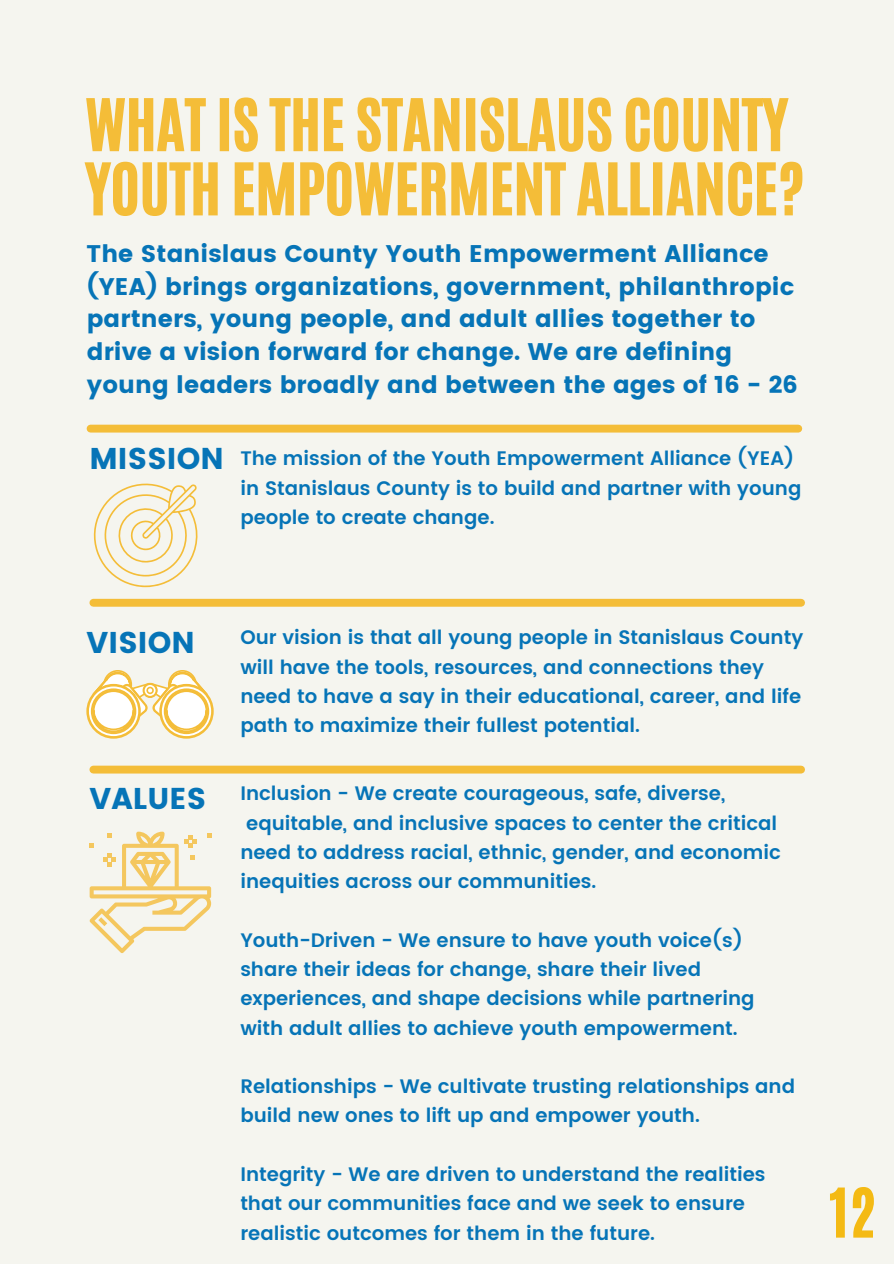
<style>
.page{position:relative;width:894px;height:1264px;background:#fff}
.page>*{position:absolute;margin:0;border:0;box-sizing:border-box;transform-origin:0 0}
.t1{font:60px/64.2px "CA Generated";color:#f4bd38}
.t2{font:56.7px "CA Generated";color:#f4ba14}
.t3{font:30px "Poppins";letter-spacing:.005em;color:#0674b7}
.t4{font:24px/32.7px "Poppins";letter-spacing:.005em;color:#0674b7}
.t5{font:600 19.5px/29.2px "Poppins";color:#0674b7}
</style>
<div class="page">
<div style="left:0;top:0;width:893px;height:1263px;background:#f5f5ef"></div>
<div style="left:93px;top:599px;width:707px;height:7px;background:#f4bd38"></div>
<svg style="left:94px;top:483px;width:103px;height:104px"></svg>
<svg style="left:86px;top:670px;width:128px;height:68px"></svg>
<div style="left:93px;top:765px;width:707px;height:8px;background:#f4bd38"></div>
<svg style="left:89px;top:831px;width:122px;height:122px"></svg>
<div style="left:91px;top:424px;width:707px;height:8px;background:#f4bd38"></div>
<h1 class="t1" style="left:85px;top:93px;width:720px">WHAT IS THE STANISLAUS COUNTY<br>YOUTH EMPOWERMENT ALLIANCE?</h1>
<p class="t4" style="left:87px;top:237px;width:712px">The Stanislaus County Youth Empowerment Alliance (YEA) brings organizations, government, philanthropic partners, young people, and adult allies together to drive a vision forward for change. We are defining young leaders broadly and between the ages of 16 - 26</p>
<h3 class="t3" style="left:89px;top:441px;width:136px">MISSION</h3>
<p class="t5" style="left:240px;top:444px;width:562px">The mission of the Youth Empowerment Alliance (YEA) in Stanislaus County is to build and partner with young people to create change.</p>
<h3 class="t3" style="left:87px;top:625px;width:110px">VISION</h3>
<h3 class="t3" style="left:89px;top:781px;width:118px">VALUES</h3>
<p class="t5" style="left:240px;top:623px;width:564px">Our vision is that all young people in Stanislaus County will have the tools, resources, and connections they need to have a say in their educational, career, and life path to maximize their fullest potential.</p>
<p class="t5" style="left:240px;top:778px;width:542px">Inclusion - We create courageous, safe, diverse, equitable, and inclusive spaces to center the critical need to address racial, ethnic, gender, and economic inequities across our communities.</p>
<p class="t5" style="left:240px;top:925px;width:515px">Youth-Driven - We ensure to have youth voice(s) share their ideas for change, share their lived experiences, and shape decisions while partnering with adult allies to achieve youth empowerment.</p>
<p class="t5" style="left:240px;top:1071px;width:556px">Relationships - We cultivate trusting relationships and build new ones to lift up and empower youth.</p>
<p class="t5" style="left:240px;top:1159px;width:526px">Integrity - We are driven to understand the realities that our communities face and we seek to ensure realistic outcomes for them in the future.</p>
<h2 class="t2" style="left:829px;top:1172px;width:48px">12</h2>
</div>
